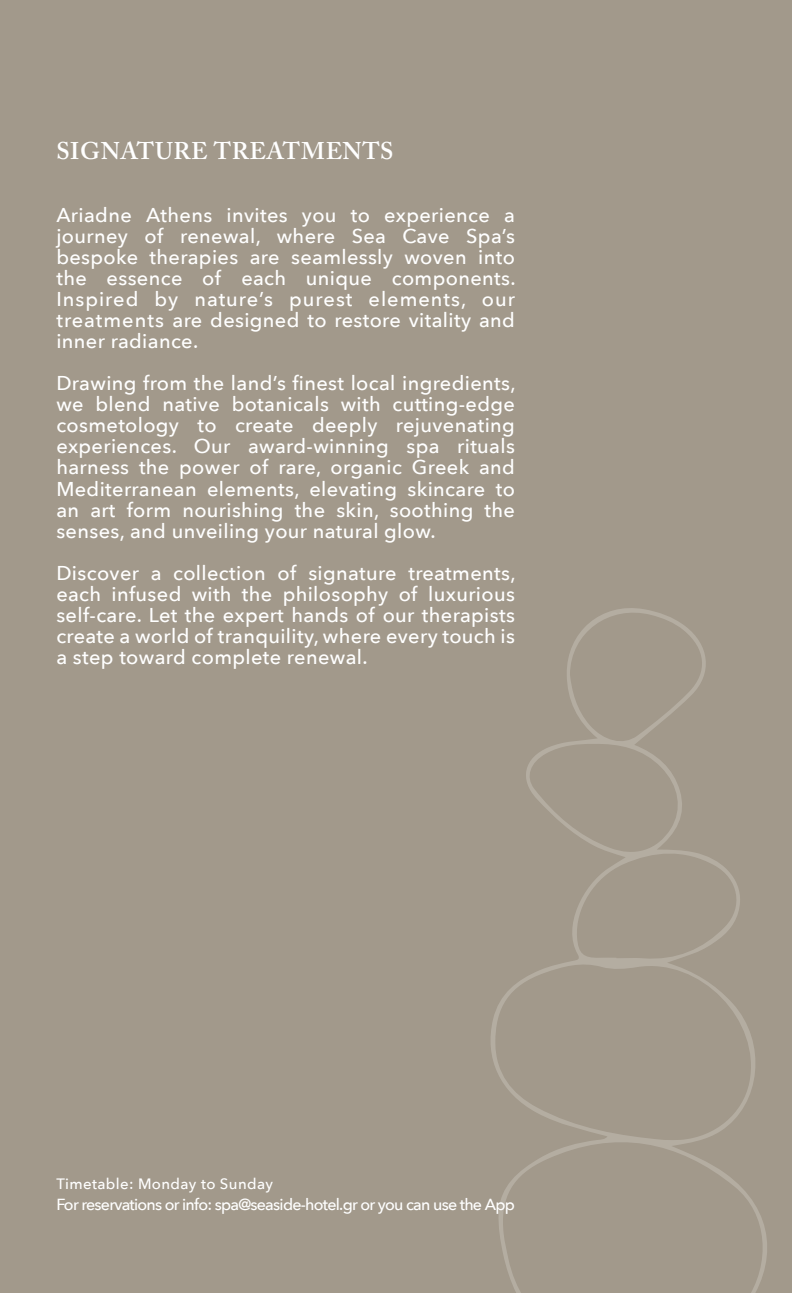
<style>
.page{position:relative;width:792px;height:1293px;background:#a2998b}
.page>*{position:absolute;margin:0;border:0;box-sizing:border-box;transform-origin:0 0}
.t1{font:600 24px "Adobe Caslon Pro";letter-spacing:.025em;color:#fff}
.t2{font:500 20px/21px "Avenir Next";letter-spacing:.02em;color:#fff;text-align:justify}
.t3{font:500 16px "Avenir Next";letter-spacing:-.045em;color:#fff}
.t4{font:500 15px "Avenir Next";letter-spacing:.025em;color:#fff}
</style>
<div class="page">
<svg style="left:491px;top:608px;width:276px;height:685px"></svg>
<p class="t1" style="left:56px;top:137px;width:339px">SIGNATURE TREATMENTS</p>
<p class="t2" style="left:56px;top:204px;width:461px">Ariadne Athens invites you to experience a journey of renewal, where Sea Cave Spa’s bespoke therapies are seamlessly woven into the essence of each unique components.<br>Inspired by nature’s purest elements, our treatments are designed to restore vitality and inner radiance.</p>
<p class="t2" style="left:56px;top:372px;width:461px">Drawing from the land’s finest local ingredients, we blend native botanicals with cutting-edge cosmetology to create deeply rejuvenating experiences. Our award-winning spa rituals harness the power of rare, organic Greek and Mediterranean elements, elevating skincare to an art form nourishing the skin, soothing the senses, and unveiling your natural glow.</p>
<p class="t2" style="left:56px;top:561px;width:461px">Discover a collection of signature treatments, each infused with the philosophy of luxurious self-care. Let the expert hands of our therapists create a world of tranquility, where every touch is a step toward complete renewal.</p>
<p class="t4" style="left:56px;top:1170px;width:218px">Timetable: Monday to Sunday</p>
<p class="t3" style="left:56px;top:1190px;width:460px">For reservations or info: spa@seaside-hotel.gr or you can use the App</p>
</div>
